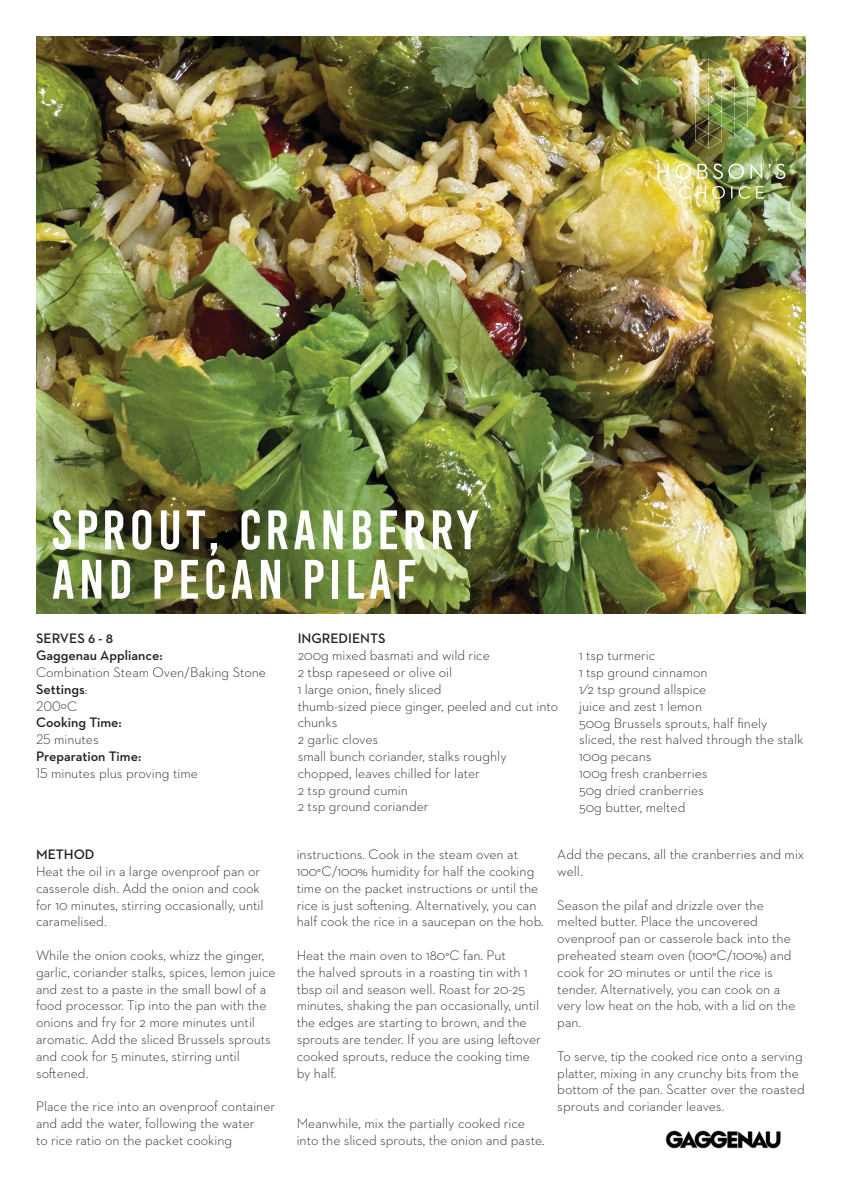
<style>
.page{position:relative;width:842px;height:1191px;background:#fff}
.page>*{position:absolute;margin:0;border:0;box-sizing:border-box;transform-origin:0 0}
.t1{font:55.5px/49.5px "Bebas Kai";letter-spacing:.075em;color:#fff}
.t2{font:300 14px/16.8px "Neutraface 2 Text";color:#231f20}
.t3{font:600 14px "Neutraface 2 Text";color:#231f20}
.s1{font-weight:300}
</style>
<div class="page">
<img style="left:36px;top:36px;width:770px;height:577px">
<img style="left:651px;top:51px;width:141px;height:154px">
<img style="left:665px;top:1130px;width:116px;height:19px">
<p class="t1" style="left:52px;top:505px;width:428px">SPROUT, CRANBERRY<br>AND PECAN PILAF</p>
<p class="t3" style="left:36px;top:629px;width:79px">SERVES 6 - 8</p>
<p class="t3" style="left:36px;top:646px;width:128px">Gaggenau Appliance:</p>
<p class="t2" style="left:36px;top:663px;width:232px">Combination Steam Oven/Baking Stone</p>
<p class="t3" style="left:36px;top:680px;width:53px">Settings<span class="s1">:</span></p>
<p class="t2" style="left:36px;top:697px;width:43px">200ºC</p>
<p class="t3" style="left:36px;top:713px;width:87px">Cooking Time:</p>
<p class="t2" style="left:36px;top:731px;width:64px">25 minutes</p>
<p class="t3" style="left:36px;top:747px;width:107px">Preparation Time:</p>
<p class="t2" style="left:36px;top:764px;width:163px">15 minutes plus proving time</p>
<p class="t3" style="left:298px;top:629px;width:89px">INGREDIENTS</p>
<p class="t2" style="left:298px;top:647px;width:194px">200g mixed basmati and wild rice</p>
<p class="t2" style="left:298px;top:663px;width:156px">2 tbsp rapeseed or olive oil</p>
<p class="t2" style="left:298px;top:680px;width:145px">1 large onion, finely sliced</p>
<p class="t2" style="left:298px;top:697px;width:262px">thumb-sized piece ginger, peeled and cut into chunks</p>
<p class="t2" style="left:298px;top:731px;width:82px">2 garlic cloves</p>
<p class="t2" style="left:298px;top:747px;width:210px">small bunch coriander, stalks roughly chopped, leaves chilled for later</p>
<p class="t2" style="left:298px;top:781px;width:112px">2 tsp ground cumin</p>
<p class="t2" style="left:298px;top:798px;width:132px">2 tsp ground coriander</p>
<p class="t2" style="left:579px;top:647px;width:78px">1 tsp turmeric</p>
<p class="t2" style="left:579px;top:664px;width:130px">1 tsp ground cinnamon</p>
<p class="t2" style="left:579px;top:680px;width:129px">1⁄2 tsp ground allspice</p>
<p class="t2" style="left:579px;top:697px;width:124px">juice and zest 1 lemon</p>
<p class="t2" style="left:579px;top:714px;width:226px">500g Brussels sprouts, half finely sliced, the rest halved through the stalk</p>
<p class="t2" style="left:579px;top:748px;width:74px">100g pecans</p>
<p class="t2" style="left:579px;top:764px;width:130px">100g fresh cranberries</p>
<p class="t2" style="left:579px;top:781px;width:126px">50g dried cranberries</p>
<p class="t2" style="left:579px;top:798px;width:108px">50g butter, melted</p>
<p class="t3" style="left:36px;top:845px;width:60px">METHOD</p>
<p class="t2" style="left:36px;top:862px;width:229px">Heat the oil in a large ovenproof pan or casserole dish. Add the onion and cook for 10 minutes, stirring occasionally, until caramelised.</p>
<p class="t2" style="left:36px;top:946px;width:241px">While the onion cooks, whizz the ginger, garlic, coriander stalks, spices, lemon juice and zest to a paste in the small bowl of a food processor. Tip into the pan with the onions and fry for 2 more minutes until aromatic. Add the sliced Brussels sprouts and cook for 5 minutes, stirring until softened.</p>
<p class="t2" style="left:36px;top:1097px;width:241px">Place the rice into an ovenproof container and add the water, following the water<br>to rice ratio on the packet cooking</p>
<p class="t2" style="left:297px;top:845px;width:248px">instructions. Cook in the steam oven at 100°C/100% humidity for half the cooking time on the packet instructions or until the rice is just softening. Alternatively, you can half cook the rice in a saucepan on the hob.</p>
<p class="t2" style="left:297px;top:946px;width:246px">Heat the main oven to 180°C fan. Put<br>the halved sprouts in a roasting tin with 1 tbsp oil and season well. Roast for 20-25 minutes, shaking the pan occasionally, until the edges are starting to brown, and the sprouts are tender. If you are using leftover cooked sprouts, reduce the cooking time by half.</p>
<p class="t2" style="left:297px;top:1114px;width:249px">Meanwhile, mix the partially cooked rice into the sliced sprouts, the onion and paste.</p>
<p class="t2" style="left:557px;top:845px;width:248px">Add the pecans, all the cranberries and mix well.</p>
<p class="t2" style="left:557px;top:896px;width:240px">Season the pilaf and drizzle over the melted butter. Place the uncovered ovenproof pan or casserole back into the preheated steam oven (100°C/100%) and cook for 20 minutes or until the rice is tender. Alternatively, you can cook on a very low heat on the hob, with a lid on the pan.</p>
<p class="t2" style="left:557px;top:1047px;width:249px">To serve, tip the cooked rice onto a serving platter, mixing in any crunchy bits from the bottom of the pan. Scatter over the roasted sprouts and coriander leaves.</p>
</div>
